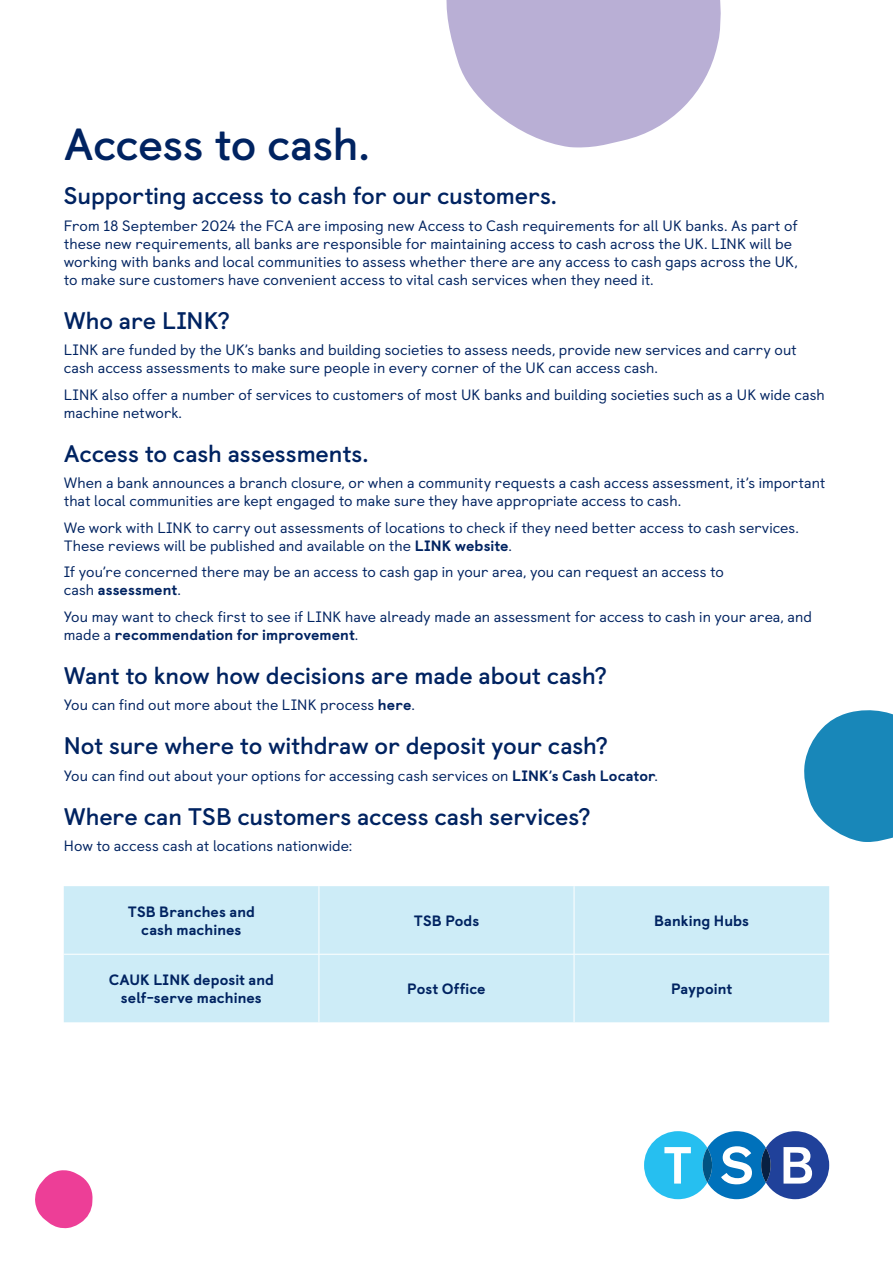
<style>
.page{position:relative;width:893px;height:1263px;background:#fff}
.page>*{position:absolute;margin:0;border:0;box-sizing:border-box;transform-origin:0 0}
.t1{font:700 45px "TSB Castledown";letter-spacing:-.015em;color:#002361}
.t2{font:700 24px "TSB Castledown";letter-spacing:-.005em;color:#002361}
.t3{font:15px/18px "TSB Castledown";letter-spacing:.005em;color:#002361}
.t4{font:800 15px/18px "TSB Castledown";letter-spacing:.005em;color:#002361;text-align:center}
.s1{font-weight:800}
</style>
<div class="page">
<svg style="left:644px;top:1131px;width:185px;height:68px"></svg>
<svg style="left:35px;top:1170px;width:58px;height:58px"></svg>
<svg style="left:446px;top:0;width:275px;height:148px"></svg>
<svg style="left:804px;top:710px;width:89px;height:132px"></svg>
<div style="left:64px;top:886px;width:765px;height:136px;background:#cdecf7"></div>
<hr style="left:319px;top:886px;width:1px;height:68px;background:#fff">
<hr style="left:574px;top:886px;width:1px;height:68px;background:#fff">
<hr style="left:64px;top:954px;width:255px;height:1px;background:#fff">
<hr style="left:319px;top:954px;width:255px;height:1px;background:#fff">
<hr style="left:319px;top:954px;width:1px;height:68px;background:#fff">
<hr style="left:574px;top:954px;width:255px;height:1px;background:#fff">
<hr style="left:574px;top:954px;width:1px;height:68px;background:#fff">
<p class="t1" style="left:64px;top:117px;width:308px">Access to cash.</p>
<p class="t2" style="left:64px;top:181px;width:495px">Supporting access to cash for our customers.</p>
<p class="t3" style="left:64px;top:216px;width:735px">From 18 September 2024 the FCA are imposing new Access to Cash requirements for all UK banks. As part of these new requirements, all banks are responsible for maintaining access to cash across the UK. LINK will be working with banks and local communities to assess whether there are any access to cash gaps across the UK, to make sure customers have convenient access to vital cash services when they need it.</p>
<p class="t2" style="left:64px;top:305px;width:168px">Who are LINK?</p>
<p class="t3" style="left:64px;top:341px;width:734px">LINK are funded by the UK’s banks and building societies to assess needs, provide new services and carry out cash access assessments to make sure people in every corner of the UK can access cash.</p>
<p class="t3" style="left:64px;top:385px;width:762px">LINK also offer a number of services to customers of most UK banks and building societies such as a UK wide cash machine network.</p>
<p class="t2" style="left:64px;top:438px;width:306px">Access to cash assessments.</p>
<p class="t3" style="left:64px;top:474px;width:763px">When a bank announces a branch closure, or when a community requests a cash access assessment, it’s important that local communities are kept engaged to make sure they have appropriate access to cash.</p>
<p class="t3" style="left:64px;top:518px;width:737px">We work with LINK to carry out assessments of locations to check if they need better access to cash services.<br>These reviews will be published and available on the <span class="s1">LINK website</span>.</p>
<p class="t3" style="left:64px;top:563px;width:662px">If you’re concerned there may be an access to cash gap in your area, you can request an access to cash <span class="s1">assessment</span>.</p>
<p class="t3" style="left:64px;top:607px;width:750px">You may want to check first to see if LINK have already made an assessment for access to cash in your area, and made a <span class="s1">recommendation for improvement</span>.</p>
<p class="t2" style="left:64px;top:660px;width:545px">Want to know how decisions are made about cash?</p>
<p class="t3" style="left:64px;top:696px;width:353px">You can find out more about the LINK process <span class="s1">here</span>.</p>
<p class="t2" style="left:64px;top:731px;width:546px">Not sure where to withdraw or deposit your cash?</p>
<p class="t3" style="left:64px;top:766px;width:596px">You can find out about your options for accessing cash services on <span class="s1">LINK’s Cash Locator</span>.</p>
<p class="t2" style="left:64px;top:801px;width:528px">Where can TSB customers access cash services?</p>
<p class="t3" style="left:64px;top:837px;width:290px">How to access cash at locations nationwide:</p>
<p class="t4" style="left:128px;top:903px;width:129px">TSB Branches and cash machines</p>
<p class="t4" style="left:414px;top:912px;width:67px">TSB Pods</p>
<p class="t4" style="left:654px;top:912px;width:96px">Banking Hubs</p>
<p class="t4" style="left:109px;top:971px;width:167px">CAUK LINK deposit and self-serve machines</p>
<p class="t4" style="left:407px;top:980px;width:80px">Post Office</p>
<p class="t4" style="left:671px;top:980px;width:63px">Paypoint</p>
</div>
